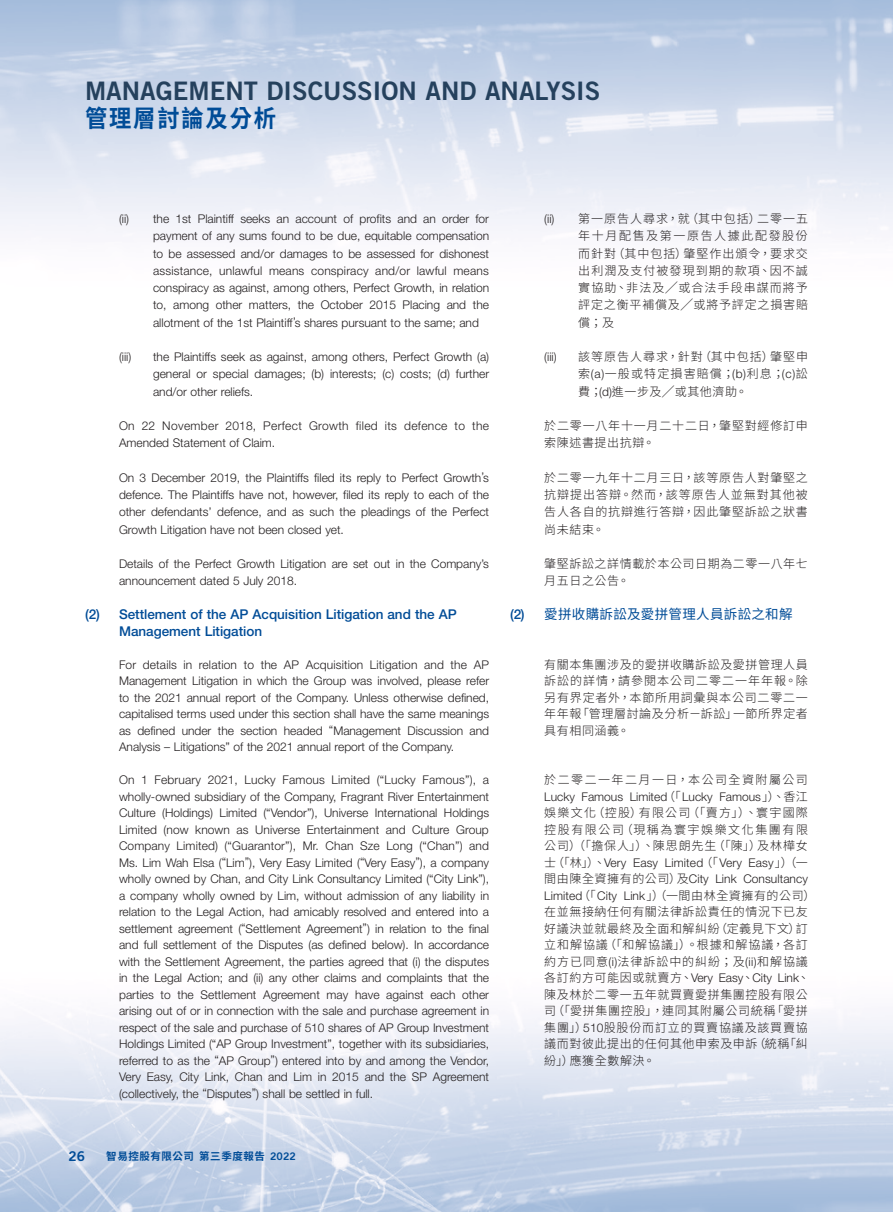
<style>
.page{position:relative;width:893px;height:1212px;background:#fff}
.page>*{position:absolute;margin:0;border:0;box-sizing:border-box;transform-origin:0 0}
.t1{font:25.5px "Trade Gothic LT Std Bd 2";color:#25415d}
.t2{font:700 24px "Source Han Sans TC";letter-spacing:.08em;color:#004c97;scale:.93 1}
.Heading_2{font:500 13.5px/16.5px "Helvetica Neue LT Std";color:#004c97}
.C_Heading_2{font:13.5px "Source Han Sans TC";letter-spacing:.025em;color:#004c97}
.t3{font:13.5px "Trade Gothic LT Std Bd 2";color:#004c97}
.Body_Text{font:300 12px/16.5px "Helvetica Neue LT Std";color:#231f20;text-align:justify}
.C_Body_Text{font:300 12px/16.5px "Source Han Sans TC";letter-spacing:.065em;color:#231f20;text-align:justify}
.Body_Text-2{font:300 12px/17.2px "Helvetica Neue LT Std";letter-spacing:.03em;color:#231f20}
.C_Body_Text-2{font:300 12px "Helvetica Neue LT Std";color:#231f20}
.t4{font:700 10.5px "Source Han Sans TC";letter-spacing:.05em;color:#004c97}
.s1{font-family:"Trade Gothic LT Std Bd 2";font-weight:400}
.s2{font-family:"Helvetica Neue LT Std"}
.s3{font-family:"Helvetica Neue LT Std";font-weight:500}
</style>
<div class="page">
<img style="left:0;top:0;width:893px;height:1212px">
<h1 class="t1" style="left:85px;top:75px;width:517px">MANAGEMENT DISCUSSION AND ANALYSIS</h1>
<h2 class="t2" style="left:85px;top:105px;width:207px">管理層討論及分析</h2>
<p class="Body_Text" style="left:119px;top:210px;width:12px">(ii)</p>
<p class="Body_Text" style="left:153px;top:210px;width:338px;line-height:17.2px">the 1st Plaintiff seeks an account of profits and an order for payment of any sums found to be due, equitable compensation to be assessed and/or damages to be assessed for dishonest assistance, unlawful means conspiracy and/or lawful means conspiracy as against, among others, Perfect Growth, in relation to, among other matters, the October 2015 Placing and the allotment of the 1st Plaintiff’s shares pursuant to the same; and</p>
<p class="Body_Text" style="left:119px;top:348px;width:14px">(iii)</p>
<p class="Body_Text" style="left:153px;top:348px;width:338px;line-height:17.2px">the Plaintiffs seek as against, among others, Perfect Growth (a) general or special damages; (b) interests; (c) costs; (d) further and/or other reliefs.</p>
<p class="Body_Text-2" style="left:119px;top:417px;width:371px">On 22 November 2018, Perfect Growth filed its defence to the<br>Amended Statement of Claim.</p>
<p class="Body_Text" style="left:119px;top:469px;width:372px;line-height:17.2px">On 3 December 2019, the Plaintiffs filed its reply to Perfect Growth’s defence. The Plaintiffs have not, however, filed its reply to each of the other defendants’ defence, and as such the pleadings of the Perfect Growth Litigation have not been closed yet.</p>
<p class="Body_Text" style="left:119px;top:555px;width:371px;line-height:17.2px">Details of the Perfect Growth Litigation are set out in the Company’s announcement dated 5 July 2018.</p>
<p class="Heading_2" style="left:119px;top:606px;width:339px;text-indent:-34px">(2) Settlement of the AP Acquisition Litigation and the AP<br>Management Litigation</p>
<p class="Body_Text" style="left:119px;top:656px;width:372px">For details in relation to the AP Acquisition Litigation and the AP Management Litigation in which the Group was involved, please refer to the 2021 annual report of the Company. Unless otherwise defined, capitalised terms used under this section shall have the same meanings as defined under the section headed “Management Discussion and Analysis – Litigations” of the 2021 annual report of the Company.</p>
<p class="Body_Text" style="left:119px;top:771px;width:372px">On 1 February 2021, Lucky Famous Limited (“Lucky Famous”), a wholly-owned subsidiary of the Company, Fragrant River Entertainment Culture (Holdings) Limited (“Vendor”), Universe International Holdings Limited (now known as Universe Entertainment and Culture Group Company Limited) (“Guarantor”), Mr. Chan Sze Long (“Chan”) and Ms. Lim Wah Elsa (“Lim”), Very Easy Limited (“Very Easy”), a company wholly owned by Chan, and City Link Consultancy Limited (“City Link”), a company wholly owned by Lim, without admission of any liability in relation to the Legal Action, had amicably resolved and entered into a settlement agreement (“Settlement Agreement”) in relation to the final and full settlement of the Disputes (as defined below). In accordance with the Settlement Agreement, the parties agreed that (i) the disputes in the Legal Action; and (ii) any other claims and complaints that the parties to the Settlement Agreement may have against each other arising out of or in connection with the sale and purchase agreement in respect of the sale and purchase of 510 shares of AP Group Investment Holdings Limited (“AP Group Investment”, together with its subsidiaries, referred to as the “AP Group”) entered into by and among the Vendor, Very Easy, City Link, Chan and Lim in 2015 and the SP Agreement (collectively, the “Disputes”) shall be settled in full.</p>
<p class="t3" style="left:69px;top:1148px;width:18px">26</p>
<p class="t4" style="left:106px;top:1150px;width:191px">智易控股有限公司 第三季度報告 <span class="s1">2022</span></p>
<p class="C_Body_Text-2" style="left:544px;top:212px;width:12px">(ii)</p>
<p class="C_Body_Text" style="left:578px;top:210px;width:231px;line-height:17.2px">第一原告人尋求，就（其中包括）二零一五年十月配售及第一原告人據此配發股份而針對（其中包括）肇堅作出頒令，要求交出利潤及支付被發現到期的款項、因不誠實協助、非法及╱或合法手段串謀而將予評定之衡平補償及╱或將予評定之損害賠償；及</p>
<p class="C_Body_Text-2" style="left:544px;top:350px;width:14px">(iii)</p>
<p class="C_Body_Text" style="left:578px;top:348px;width:231px;line-height:17.2px">該等原告人尋求，針對（其中包括）肇堅申索<span class="s2">(a)</span>一般或特定損害賠償；<span class="s2">(b)</span>利息；<span class="s2">(c)</span>訟費；<span class="s2">(d)</span>進一步及╱或其他濟助。</p>
<p class="C_Body_Text" style="left:544px;top:417px;width:265px;line-height:17.2px">於二零一八年十一月二十二日，肇堅對經修訂申索陳述書提出抗辯。</p>
<p class="C_Body_Text" style="left:544px;top:469px;width:265px;line-height:17.2px">於二零一九年十二月三日，該等原告人對肇堅之抗辯提出答辯。然而，該等原告人並無對其他被告人各自的抗辯進行答辯，因此肇堅訴訟之狀書尚未結束。</p>
<p class="C_Body_Text" style="left:544px;top:555px;width:265px;line-height:17.2px">肇堅訴訟之詳情載於本公司日期為二零一八年七月五日之公告。</p>
<p class="C_Heading_2" style="left:510px;top:607px;width:284px"><span class="s3">(2)</span> 愛拼收購訴訟及愛拼管理人員訴訟之和解</p>
<p class="C_Body_Text" style="left:544px;top:656px;width:265px">有關本集團涉及的愛拼收購訴訟及愛拼管理人員訴訟的詳情，請參閱本公司二零二一年年報。除另有界定者外，本節所用詞彙與本公司二零二一年年報「管理層討論及分析－訴訟」一節所界定者具有相同涵義。</p>
<p class="C_Body_Text" style="left:544px;top:772px;width:273px;text-align:left">於二零二一年二月一日，本公司全資附屬公司<br><span class="s2">Lucky Famous Limited</span>（「<span class="s2">Lucky Famous</span>」）、香江娛樂文化（控股）有限公司（「賣方」）、寰宇國際控股有限公司（現稱為寰宇娛樂文化集團有限公司）（「擔保人」）、陳思朗先生（「陳」）及林樺女士（「林」）、<span class="s2">Very Easy Limited</span>（「<span class="s2">Very Easy</span>」）（一間由陳全資擁有的公司）及<span class="s2">City Link Consultancy<br>Limited</span>（「<span class="s2">City Link</span>」）（一間由林全資擁有的公司）在並無接納任何有關法律訴訟責任的情況下已友好議決並就最終及全面和解糾紛（定義見下文）訂立和解協議（「和解協議」）。根據和解協議，各訂約方已同意<span class="s2">(i)</span>法律訴訟中的糾紛；及<span class="s2">(ii)</span>和解協議各訂約方可能因或就賣方、<span class="s2">Very Easy</span>、<span class="s2">City Link</span>、陳及林於二零一五年就買賣愛拼集團控股有限公司（「愛拼集團控股」，連同其附屬公司統稱「愛拼集團」）<span class="s2">510</span>股股份而訂立的買賣協議及該買賣協議而對彼此提出的任何其他申索及申訴（統稱「糾紛」）應獲全數解決。</p>
</div>
